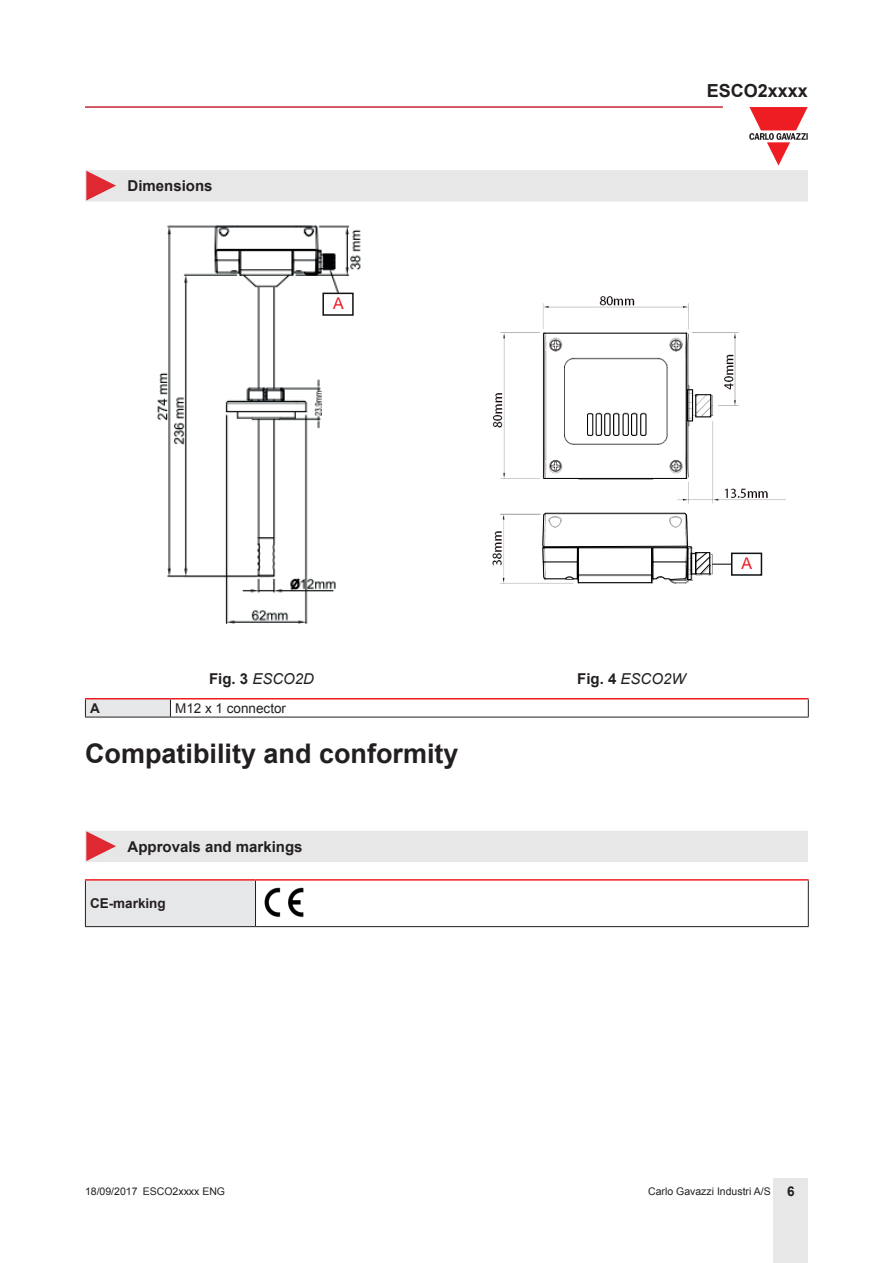
<style>
.page{position:relative;width:893px;height:1263px;background:#fff}
.page>*{position:absolute;margin:0;border:0;box-sizing:border-box;transform-origin:0 0}
.Titolo01-A{font:700 27px "Arial";color:#231f20}
.t1{font:700 18px "Arial";color:#231f20}
.t2{font:16.2px "Helvetica Neue LT Std";color:#ea1c26}
.Titolo03{font:700 15px "Arial";color:#231f20}
.t3{font:italic 15px "Arial";color:#231f20}
.TestoTabellaSx{font:13.5px "Arial";color:#231f20}
.TestoTabellaFndGSx{font:700 13.5px "Arial";color:#231f20}
.t4{font:10.5px "Arial";color:#231f20}
.s1{font-weight:700;font-style:normal}
.s2{font-weight:700;font-size:13.5px}
</style>
<div class="page">
<hr style="left:85px;top:106px;width:638px;height:2px;background:#c42633">
<div style="left:774px;top:1178px;width:34px;height:85px;background:#e7e7e8"></div>
<svg style="left:85px;top:107px;width:723px;height:95px"></svg>
<img style="left:157px;top:225px;width:204px;height:399px">
<div style="left:312px;top:297px;width:88px;height:40px;background:#fff"></div>
<div style="left:322px;top:293px;width:32px;height:23px;background:#fff;border:1px solid #0e1214"></div>
<img style="left:492px;top:296px;width:294px;height:288px">
<div style="left:732px;top:553px;width:29px;height:22px;background:#fff"></div>
<div style="left:731px;top:553px;width:31px;height:23px;border:1px solid #0e1214"></div>
<svg style="left:542px;top:332px;width:190px;height:251px"></svg>
<div style="left:85px;top:699px;width:85px;height:18px;background:#e6e7e9"></div>
<hr style="left:85px;top:698px;width:85px;height:1px;background:#ee1d23">
<hr style="left:170px;top:698px;width:639px;height:1px;background:#ee1d23">
<svg style="left:85px;top:699px;width:1px;height:18px"></svg>
<svg style="left:170px;top:699px;width:1px;height:18px"></svg>
<svg style="left:808px;top:699px;width:1px;height:18px"></svg>
<hr style="left:85px;top:717px;width:85px;height:1px;background:#231f20">
<hr style="left:170px;top:717px;width:639px;height:1px;background:#231f20">
<div style="left:85px;top:831px;width:723px;height:31px;background:#e7e7e8"></div>
<div style="left:85px;top:880px;width:170px;height:47px;background:#e6e7e9"></div>
<hr style="left:85px;top:879px;width:170px;height:2px;background:#ee1d23">
<hr style="left:255px;top:879px;width:554px;height:2px;background:#ee1d23">
<hr style="left:85px;top:881px;width:1px;height:45px;background:#231f20">
<hr style="left:255px;top:881px;width:1px;height:45px;background:#231f20">
<hr style="left:808px;top:881px;width:1px;height:45px;background:#231f20">
<hr style="left:85px;top:926px;width:170px;height:1px;background:#231f20">
<hr style="left:255px;top:926px;width:554px;height:1px;background:#231f20">
<img style="left:264px;top:887px;width:40px;height:31px">
<p class="Titolo03" style="left:128px;top:176px;width:87px">Dimensions</p>
<p class="t2" style="left:333px;top:294px;width:12px">A</p>
<h2 class="t1" style="left:707px;top:78px;width:103px">ESCO2xxxx</h2>
<p class="t3" style="left:209px;top:669px;width:107px"><span class="s1">Fig. 3</span> ESCO2D</p>
<p class="t3" style="left:577px;top:669px;width:110px"><span class="s1">Fig. 4</span> ESCO2W</p>
<p class="TestoTabellaFndGSx" style="left:90px;top:699px;width:11px">A</p>
<p class="TestoTabellaSx" style="left:175px;top:699px;width:113px">M12 x 1 connector</p>
<p class="Titolo01-A" style="left:85px;top:735px;width:375px">Compatibility and conformity</p>
<p class="Titolo03" style="left:128px;top:836px;width:177px">Approvals and markings</p>
<p class="TestoTabellaFndGSx" style="left:90px;top:894px;width:77px">CE-marking</p>
<p class="t2" style="left:742px;top:554px;width:12px">A</p>
<p class="t4" style="left:85px;top:1184px;width:142px">18/09/2017 ESCO2xxxx ENG</p>
<p class="t4" style="left:648px;top:1184px;width:148px">Carlo Gavazzi Industri A/S <span class="s2">6</span></p>
</div>
